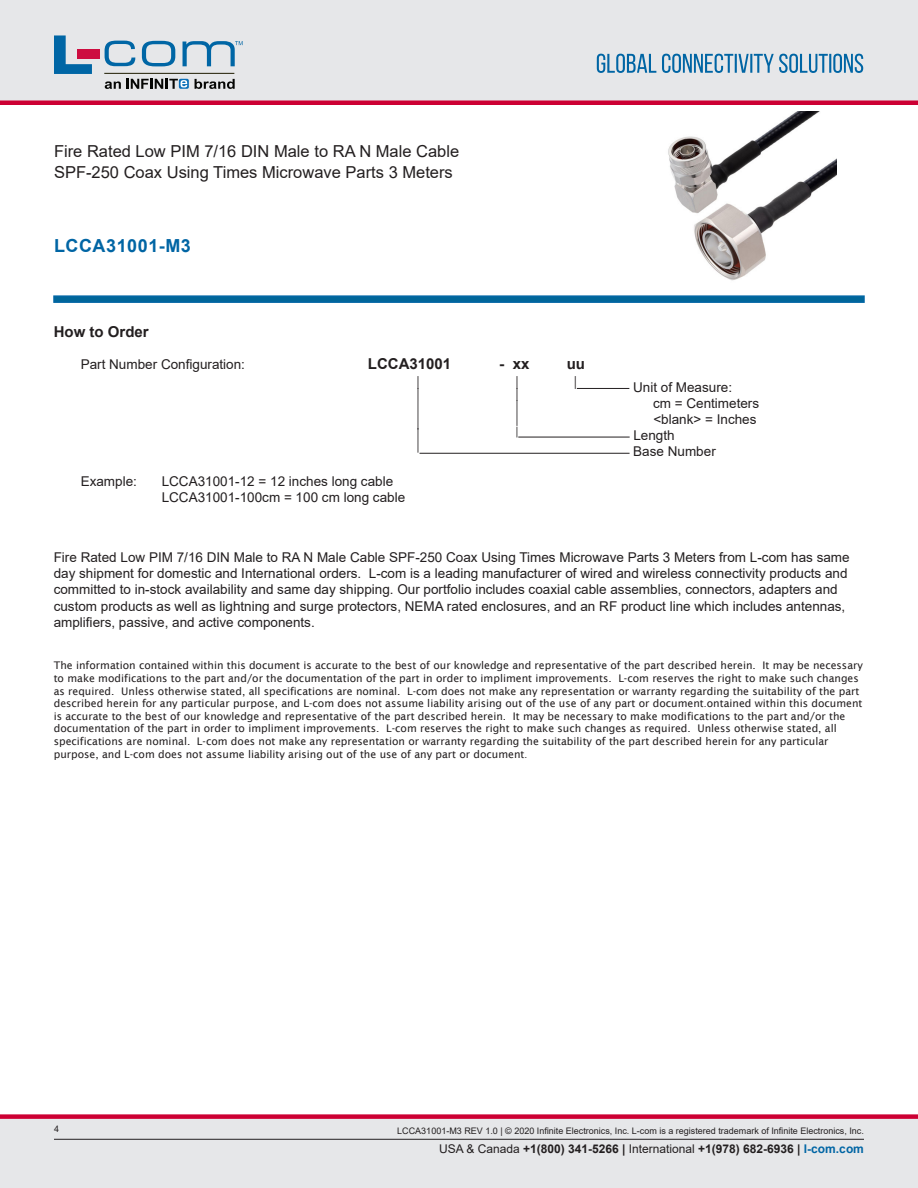
<style>
.page{position:relative;width:918px;height:1188px;background:#fff}
.page>*{position:absolute;margin:0;border:0;box-sizing:border-box;transform-origin:0 0}
.Specs_Para{font:30px "Arial";color:#231f20;scale:.33 1}
.Specs_Para-2{font:26.85px "Arial";color:#231f20;scale:.37 1}
.Specs_Para-3{font:25.8px "Arial";color:#231f20;scale:.39 1}
.PN{font:700 18px "Arial";letter-spacing:.03em;color:#0065a4}
.Web_Description_Para{font:16.5px/21px "Arial";color:#231f20}
.Specs_Para-4{font:700 15px "Arial";color:#231f20}
.Head1_for_Compliance{font:700 15px "Arial";color:#231f20}
.Specs_Para-5{font:700 15px "Arial";color:#231f20;scale:1.04 1}
.Web_Description_Para-2{font:13.5px/16.2px "Arial";color:#231f20}
.Specs_Para-6{font:13.5px "Arial";color:#231f20}
.Specs_Para-7{font:13.5px "Arial";color:#231f20;scale:.75 1}
.t1{font:700 12px "Arial";color:#231f20}
.Specs_Para-8{font:11.25px "Arial";color:#231f20;scale:.86 1}
.Web_Description_Para-3{font:10.5px/12.6px "Lucida Sans";color:#231f20}
.t2{font:9px "Arial";color:#231f20}
.s1{font-size:9px}
.s2{font-weight:400}
.s3{color:#0065a4}
</style>
<div class="page">
<svg style="left:53px;top:295px;width:812px;height:8px;background:#0f6ea3"></svg>
<img style="left:668px;top:111px;width:168px;height:170px">
<hr style="left:577px;top:388px;width:52px;height:1px;background:#231f20">
<hr style="left:518px;top:437px;width:112px;height:1px;background:#231f20">
<hr style="left:420px;top:453px;width:210px;height:1px;background:#231f20">
<div style="left:0;top:0;width:918px;height:102px;background:#e6e7e9"></div>
<div style="left:0;top:100px;width:918px;height:5px;background:#c03"></div>
<div style="left:0;top:1119px;width:918px;height:69px;background:#e6e7e9"></div>
<div style="left:0;top:1114px;width:918px;height:5px;background:#c03"></div>
<hr style="left:54px;top:1139px;width:810px;height:1px;background:#231f20">
<hr style="left:104px;top:73px;width:130px;height:1px;background:#1d1b00">
<svg style="left:54px;top:35px;width:38px;height:39px"></svg>
<svg style="left:142px;top:41px;width:33px;height:25px"></svg>
<svg style="left:105px;top:41px;width:30px;height:25px"></svg>
<div style="left:77px;top:49px;width:23px;height:9px;background:#cd0d40"></div>
<svg style="left:179px;top:79px;width:10px;height:10px"></svg>
<svg style="left:127px;top:79px;width:60px;height:10px"></svg>
<svg style="left:195px;top:79px;width:40px;height:10px"></svg>
<svg style="left:105px;top:81px;width:16px;height:8px"></svg>
<svg style="left:183px;top:41px;width:60px;height:25px"></svg>
<svg style="left:597px;top:54px;width:266px;height:19px"></svg>
<h1 class="Web_Description_Para" style="left:54px;top:141px;width:407px">Fire Rated Low PIM 7/16 DIN Male to RA N Male Cable<br>SPF-250 Coax Using Times Microwave Parts 3 Meters</h1>
<p class="PN" style="left:54px;top:233px;width:138px">LCCA31001-M3</p>
<p class="Head1_for_Compliance" style="left:54px;top:321px;width:97px">How to Order</p>
<p class="Specs_Para-6" style="left:81px;top:355px;width:166px">Part Number Configuration:</p>
<p class="Specs_Para-4" style="left:368px;top:353px;width:85px">LCCA31001</p>
<p class="Specs_Para-5" style="left:499px;top:353px;width:31px">- xx</p>
<p class="Specs_Para-4" style="left:567px;top:353px;width:20px">uu</p>
<p class="Specs_Para-7" style="left:417px;top:371px;width:5px">|</p>
<p class="Specs_Para-7" style="left:516px;top:371px;width:5px">|</p>
<p class="Specs_Para-7" style="left:574px;top:371px;width:5px">|</p>
<p class="Specs_Para-6" style="left:633px;top:377px;width:101px">Unit of Measure:</p>
<p class="Specs_Para-7" style="left:417px;top:384px;width:5px">|</p>
<p class="Specs_Para-7" style="left:516px;top:384px;width:5px">|</p>
<p class="Specs_Para-6" style="left:653px;top:394px;width:108px">cm = Centimeters</p>
<p class="Specs_Para" style="left:417px;top:391px;width:9px">|</p>
<p class="Specs_Para-2" style="left:516px;top:392px;width:9px">|</p>
<p class="Specs_Para-6" style="left:653px;top:410px;width:105px">&lt;blank&gt; = Inches</p>
<p class="Specs_Para-8" style="left:516px;top:423px;width:4px">|</p>
<p class="Specs_Para-6" style="left:633px;top:426px;width:43px">Length</p>
<p class="Specs_Para-3" style="left:417px;top:420px;width:8px">|</p>
<p class="Specs_Para-6" style="left:633px;top:442px;width:84px">Base Number</p>
<p class="Specs_Para-6" style="left:81px;top:472px;width:58px">Example:</p>
<p class="Specs_Para-6" style="left:162px;top:472px;width:233px">LCCA31001-12 = 12 inches long cable</p>
<p class="Specs_Para-6" style="left:162px;top:488px;width:245px">LCCA31001-100cm = 100 cm long cable</p>
<h1 class="Web_Description_Para-2" style="left:54px;top:549px;width:798px">Fire Rated Low PIM 7/16 DIN Male to RA N Male Cable SPF-250 Coax Using Times Microwave Parts 3 Meters from L-com has same day shipment for domestic and International orders. L-com is a leading manufacturer of wired and wireless connectivity products and committed to in-stock availability and same day shipping. Our portfolio includes coaxial cable assemblies, connectors, adapters and custom products as well as lightning and surge protectors, NEMA rated enclosures, and an RF product line which includes antennas, amplifiers, passive, and active components.</h1>
<h1 class="Web_Description_Para-3" style="left:54px;top:659px;width:811px">The information contained within this document is accurate to the best of our knowledge and representative of the part described herein. It may be necessary to make modifications to the part and/or the documentation of the part in order to impliment improvements. L-com reserves the right to make such changes as required. Unless otherwise stated, all specifications are nominal. L-com does not make any representation or warranty regarding the suitability of the part described herein for any particular purpose, and L-com does not assume liability arising out of the use of any part or document<span class="s1">.</span>ontained within this document is accurate to the best of our knowledge and representative of the part described herein. It may be necessary to make modifications to the part and/or the documentation of the part in order to impliment improvements. L-com reserves the right to make such changes as required. Unless otherwise stated, all specifications are nominal. L-com does not make any representation or warranty regarding the suitability of the part described herein for any particular purpose, and L-com does not assume liability arising out of the use of any part or document<span class="s1">.</span></h1>
<p class="t2" style="left:54px;top:1123px;width:7px">4</p>
<p class="t2" style="left:397px;top:1125px;width:468px">LCCA31001-M3 REV 1.0 | © 2020 Infinite Electronics, Inc. L-com is a registered trademark of Infinite Electronics, Inc.</p>
<p class="t1" style="left:439px;top:1140px;width:426px"><span class="s2">USA &amp; Canada</span> +1(800) 341-5266 | <span class="s2">International</span> +1(978) 682-6936 | <span class="s3">l-com.com</span></p>
</div>
